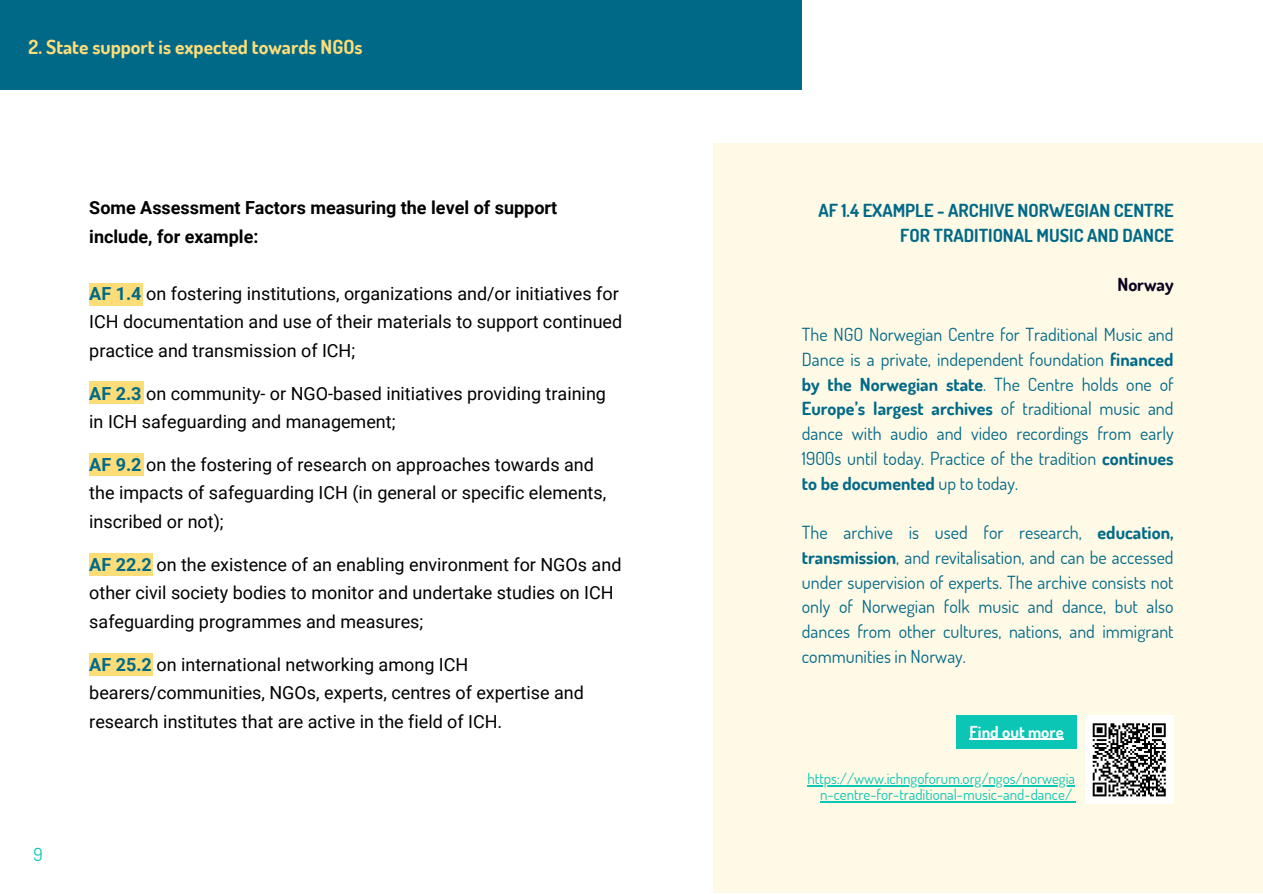
<style>
.page{position:relative;width:1263px;height:894px;background:#fff}
.page>*{position:absolute;margin:0;border:0;box-sizing:border-box;transform-origin:0 0}
.t1{font:700 19.5px "Dosis";color:#fddd78}
.t2{font:18px/28.5px "Roboto";color:#000}
.t3{font:18px/24.8px "Dosis";color:#016988;text-align:justify}
.t4{font:700 18px/28.5px "Roboto";color:#000}
.t5{font:700 18px/24.8px "Dosis";color:#016988;text-align:right}
.t6{font:700 18px "Dosis";color:#0d0221}
.t7{font:18px "Dosis";color:#0bc6b4}
.t8{font:700 16.5px "Dosis";color:#fff}
.t9{font:15px/15.8px "Dosis";color:#0bc6b4;text-align:right}
.s1{font-weight:700;color:#016988}
.s2{font-weight:700}
</style>
<div class="page">
<div style="left:0;top:0;width:802px;height:89px;background:#016988"></div>
<div style="left:89px;top:283px;width:54px;height:22px;background:#fddd78"></div>
<div style="left:89px;top:382px;width:55px;height:22px;background:#fddd78"></div>
<div style="left:89px;top:453px;width:55px;height:22px;background:#fddd78"></div>
<div style="left:89px;top:553px;width:64px;height:22px;background:#fddd78"></div>
<div style="left:89px;top:653px;width:64px;height:22px;background:#fddd78"></div>
<div style="left:714px;top:143px;width:549px;height:749px;background:#fffae6"></div>
<div style="left:1085px;top:715px;width:89px;height:89px;background:#fff"></div>
<svg style="left:1092px;top:723px;width:74px;height:74px"></svg>
<hr style="left:807px;top:785px;width:268px;height:1px;background:#0bc6b4">
<hr style="left:820px;top:801px;width:252px;height:1px;background:#0bc6b4">
<div style="left:956px;top:715px;width:121px;height:33px;background:#0bc6b4"></div>
<hr style="left:969px;top:738px;width:95px;height:1px;background:#fff">
<p class="t1" style="left:29px;top:34px;width:335px">2. State support is expected towards NGOs</p>
<p class="t4" style="left:89px;top:194px;width:469px">Some Assessment Factors measuring the level of support include, for example:</p>
<p class="t2" style="left:89px;top:279px;width:534px"><span class="s1">AF 1.4</span> on fostering institutions, organizations and/or initiatives for<br>ICH documentation and use of their materials to support continued practice and transmission of ICH;</p>
<p class="t2" style="left:89px;top:379px;width:518px"><span class="s1">AF 2.3</span> on community- or NGO-based initiatives providing training in ICH safeguarding and management;</p>
<p class="t2" style="left:89px;top:450px;width:518px"><span class="s1">AF 9.2</span> on the fostering of research on approaches towards and the impacts of safeguarding ICH (in general or specific elements, inscribed or not);</p>
<p class="t2" style="left:89px;top:550px;width:534px"><span class="s1">AF 22.2</span> on the existence of an enabling environment for NGOs and other civil society bodies to monitor and undertake studies on ICH safeguarding programmes and measures;</p>
<p class="t2" style="left:89px;top:650px;width:496px"><span class="s1">AF 25.2</span> on international networking among ICH bearers/communities, NGOs, experts, centres of expertise and research institutes that are active in the field of ICH.</p>
<p class="t7" style="left:34px;top:841px;width:11px">9</p>
<p class="t5" style="left:818px;top:197px;width:357px">AF 1.4 EXAMPLE - ARCHIVE NORWEGIAN CENTRE<br>FOR TRADITIONAL MUSIC AND DANCE</p>
<p class="t6" style="left:1117px;top:273px;width:58px">Norway</p>
<p class="t3" style="left:802px;top:321px;width:373px">The NGO Norwegian Centre for Traditional Music and Dance is a private, independent foundation <span class="s2">financed by the Norwegian state</span>. The Centre holds one of <span class="s2">Europe’s largest archives</span> of traditional music and dance with audio and video recordings from early 1900s until today. Practice of the tradition <span class="s2">continues to be documented</span> up to today.</p>
<p class="t3" style="left:802px;top:519px;width:373px">The archive is used for research, <span class="s2">education, transmission</span>, and revitalisation, and can be accessed under supervision of experts. The archive consists not only of Norwegian folk music and dance, but also dances from other cultures, nations, and immigrant communities in Norway.</p>
<p class="t8" style="left:969px;top:720px;width:96px">Find out more</p>
<p class="t9" style="left:807px;top:770px;width:269px">https://www.ichngoforum.org/ngos/norwegia n-centre-for-traditional-music-and-dance/</p>
</div>
